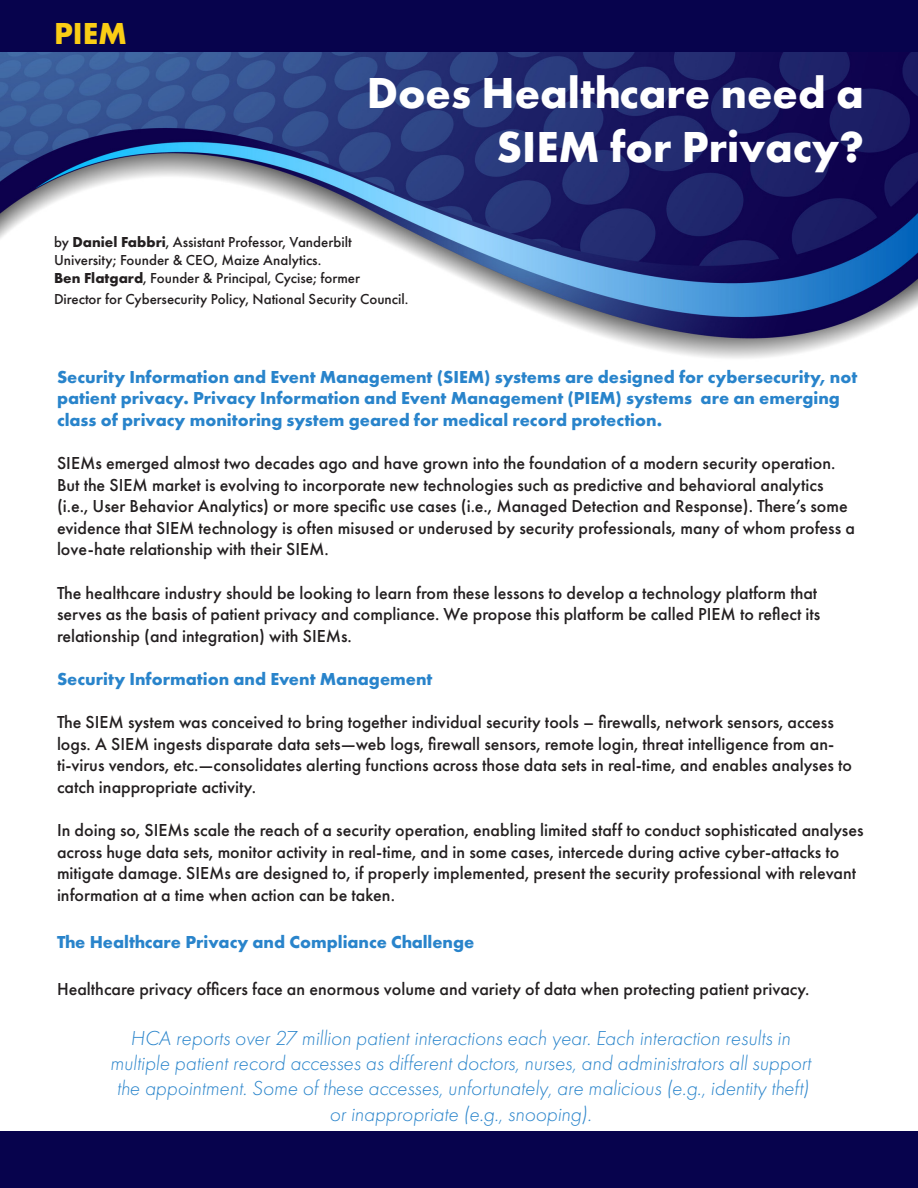
<style>
.page{position:relative;width:918px;height:1188px;background:#fff}
.page>*{position:absolute;margin:0;border:0;box-sizing:border-box;transform-origin:0 0}
.t1{font:700 45px "Futura PT";color:#fff}
.t2{font:700 31.5px "Futura PT";color:#facd15}
.t3{font:italic 300 21px "Futura PT";color:#2984cb}
.t4{font:500 18px/21.6px "Futura PT";color:#231f20}
.t5{font:700 18px/21.6px "Futura PT";color:#2984cb}
.t6{font:500 15px "Futura PT";color:#231f20}
.s1{font-weight:700}
</style>
<div class="page">
<img style="left:1px;top:51px;width:917px;height:307px">
<div style="left:0;top:1131px;width:918px;height:57px;background:#07034d"></div>
<div style="left:0;top:0;width:918px;height:51px;background:#07034d"></div>
<p class="t2" style="left:54px;top:13px;width:74px">PIEM</p>
<p class="t1" style="left:367px;top:64px;width:499px">Does Healthcare need a</p>
<p class="t1" style="left:497px;top:118px;width:369px">SIEM for Privacy?</p>
<p class="t6" style="left:54px;top:233px;width:299px">by <span class="s1">Daniel Fabbri</span>, Assistant Professor, Vanderbilt</p>
<p class="t6" style="left:54px;top:251px;width:269px">University; Founder &amp; CEO, Maize Analytics.</p>
<p class="t6" style="left:54px;top:269px;width:308px"><span class="s1">Ben Flatgard</span>, Founder &amp; Principal, Cycise; former</p>
<p class="t6" style="left:54px;top:290px;width:356px">Director for Cybersecurity Policy, National Security Council.</p>
<p class="t5" style="left:57px;top:365px;width:802px">Security Information and Event Management (SIEM) systems are designed for cybersecurity, not patient privacy. Privacy Information and Event Management (PIEM) systems are an emerging class of privacy monitoring system geared for medical record protection.</p>
<p class="t4" style="left:57px;top:452px;width:799px">SIEMs emerged almost two decades ago and have grown into the foundation of a modern security operation.<br>But the SIEM market is evolving to incorporate new technologies such as predictive and behavioral analytics (i.e., User Behavior Analytics) or more specific use cases (i.e., Managed Detection and Response). There’s some evidence that SIEM technology is often misused or underused by security professionals, many of whom profess a love-hate relationship with their SIEM.</p>
<p class="t4" style="left:57px;top:582px;width:765px">The healthcare industry should be looking to learn from these lessons to develop a technology platform that serves as the basis of patient privacy and compliance. We propose this platform be called PIEM to reflect its</p>
<p class="t4" style="left:57px;top:625px;width:296px">relationship (and integration) with SIEMs.</p>
<p class="t5" style="left:57px;top:668px;width:377px">Security Information and Event Management</p>
<p class="t4" style="left:57px;top:711px;width:796px">The SIEM system was conceived to bring together individual security tools – firewalls, network sensors, access logs. A SIEM ingests disparate data sets—web logs, firewall sensors, remote login, threat intelligence from an&shy;ti-virus vendors, etc.—consolidates alerting functions across those data sets in real-time, and enables analyses to catch inappropriate activity.</p>
<p class="t4" style="left:57px;top:819px;width:808px">In doing so, SIEMs scale the reach of a security operation, enabling limited staff to conduct sophisticated analyses across huge data sets, monitor activity in real-time, and in some cases, intercede during active cyber-attacks to mitigate damage. SIEMs are designed to, if properly implemented, present the security professional with relevant information at a time when action can be taken.</p>
<p class="t5" style="left:57px;top:931px;width:419px">The Healthcare Privacy and Compliance Challenge</p>
<p class="t4" style="left:57px;top:978px;width:754px">Healthcare privacy officers face an enormous volume and variety of data when protecting patient privacy.</p>
<p class="t3" style="left:131px;top:1026px;width:661px">HCA reports over 27 million patient interactions each year. Each interaction results in</p>
<p class="t3" style="left:110px;top:1051px;width:702px">multiple patient record accesses as different doctors, nurses, and administrators all support</p>
<p class="t3" style="left:117px;top:1077px;width:694px">the appointment. Some of these accesses, unfortunately, are malicious (e.g., identity theft)</p>
<p class="t3" style="left:329px;top:1102px;width:264px">or inappropriate (e.g., snooping).</p>
</div>
